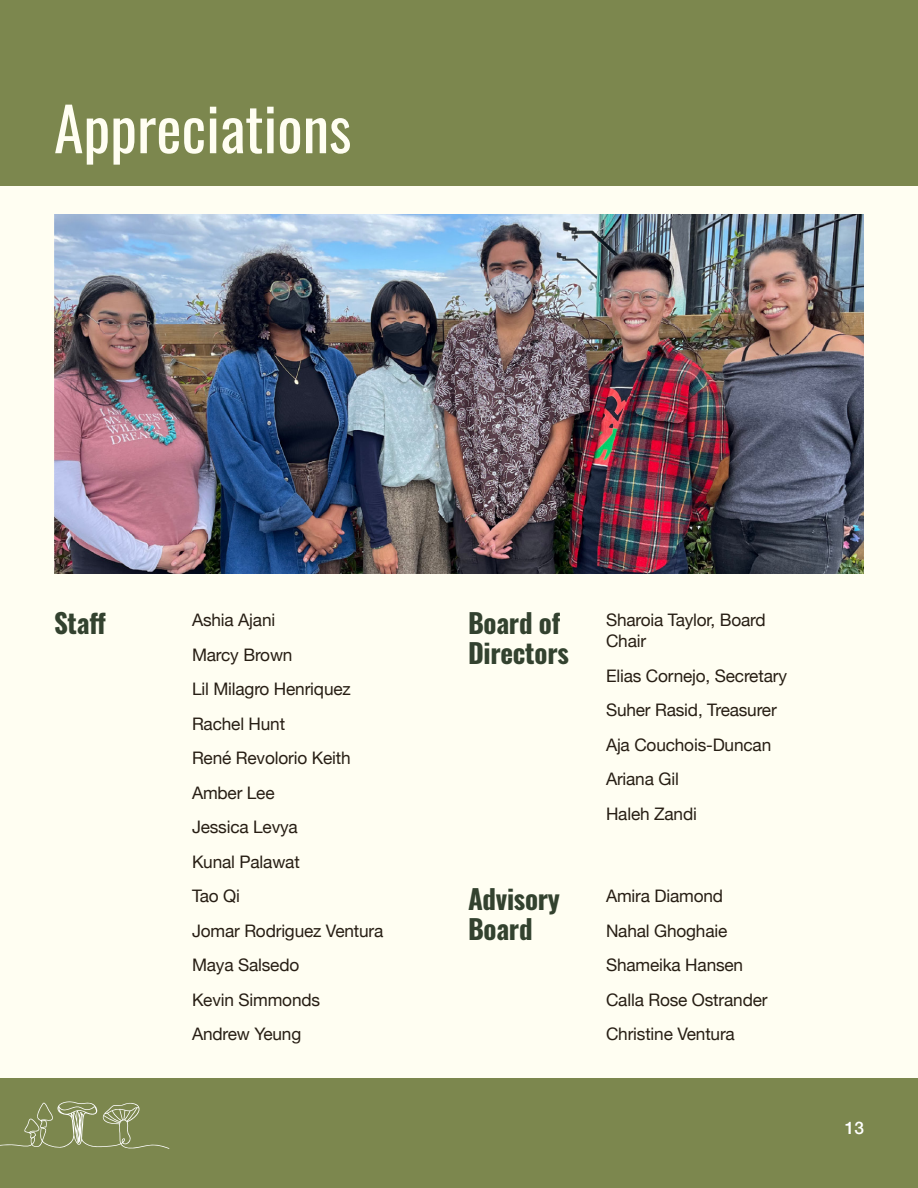
<style>
.page{position:relative;width:918px;height:1188px;background:#7c874e}
.page>*{position:absolute;margin:0;border:0;box-sizing:border-box;transform-origin:0 0}
.t1{font:60px "Oswald";color:#fffef2}
.Body{font:700 27px "Oswald";letter-spacing:-.01em;color:#33422f}
.Body-2{font:17.25px/21px "Helvetica Neue";letter-spacing:-.01em;color:#271e14}
.t2{font:500 17.25px "Helvetica Neue";color:#fff}
</style>
<div class="page">
<svg style="left:0;top:1101px;width:169px;height:48px"></svg>
<div style="left:0;top:186px;width:918px;height:891px;background:#fffef2"></div>
<img style="left:54px;top:214px;width:810px;height:359px">
<p class="t1" style="left:54px;top:75px;width:299px">Appreciations</p>
<p class="Body" style="left:54px;top:609px;width:53px">Staff</p>
<p class="Body" style="left:468px;top:609px;width:94px">Board of</p>
<p class="Body" style="left:468px;top:639px;width:102px">Directors</p>
<p class="Body-2" style="left:192px;top:610px;width:85px">Ashia Ajani</p>
<p class="Body-2" style="left:192px;top:645px;width:102px">Marcy Brown</p>
<p class="Body-2" style="left:192px;top:679px;width:160px">Lil Milagro Henriquez</p>
<p class="Body-2" style="left:192px;top:714px;width:95px">Rachel Hunt</p>
<p class="Body-2" style="left:192px;top:748px;width:160px">René Revolorio Keith</p>
<p class="Body-2" style="left:192px;top:783px;width:84px">Amber Lee</p>
<p class="Body-2" style="left:192px;top:817px;width:107px">Jessica Levya</p>
<p class="Body-2" style="left:192px;top:852px;width:109px">Kunal Palawat</p>
<p class="Body-2" style="left:192px;top:886px;width:50px">Tao Qi</p>
<p class="Body-2" style="left:192px;top:921px;width:193px">Jomar Rodriguez Ventura</p>
<p class="Body-2" style="left:192px;top:955px;width:109px">Maya Salsedo</p>
<p class="Body-2" style="left:192px;top:990px;width:130px">Kevin Simmonds</p>
<p class="Body-2" style="left:192px;top:1024px;width:111px">Andrew Yeung</p>
<p class="Body" style="left:468px;top:885px;width:94px">Advisory</p>
<p class="Body" style="left:468px;top:915px;width:66px">Board</p>
<p class="Body-2" style="left:606px;top:610px;width:161px">Sharoia Taylor, Board<br>Chair</p>
<p class="Body-2" style="left:606px;top:666px;width:182px">Elias Cornejo, Secretary</p>
<p class="Body-2" style="left:606px;top:700px;width:172px">Suher Rasid, Treasurer</p>
<p class="Body-2" style="left:606px;top:735px;width:167px">Aja Couchois-Duncan</p>
<p class="Body-2" style="left:606px;top:769px;width:74px">Ariana Gil</p>
<p class="Body-2" style="left:606px;top:804px;width:92px">Haleh Zandi</p>
<p class="Body-2" style="left:606px;top:886px;width:119px">Amira Diamond</p>
<p class="Body-2" style="left:606px;top:921px;width:123px">Nahal Ghoghaie</p>
<p class="Body-2" style="left:606px;top:955px;width:139px">Shameika Hansen</p>
<p class="Body-2" style="left:606px;top:990px;width:163px">Calla Rose Ostrander</p>
<p class="Body-2" style="left:606px;top:1024px;width:130px">Christine Ventura</p>
<p class="t2" style="left:845px;top:1114px;width:21px">13</p>
</div>
